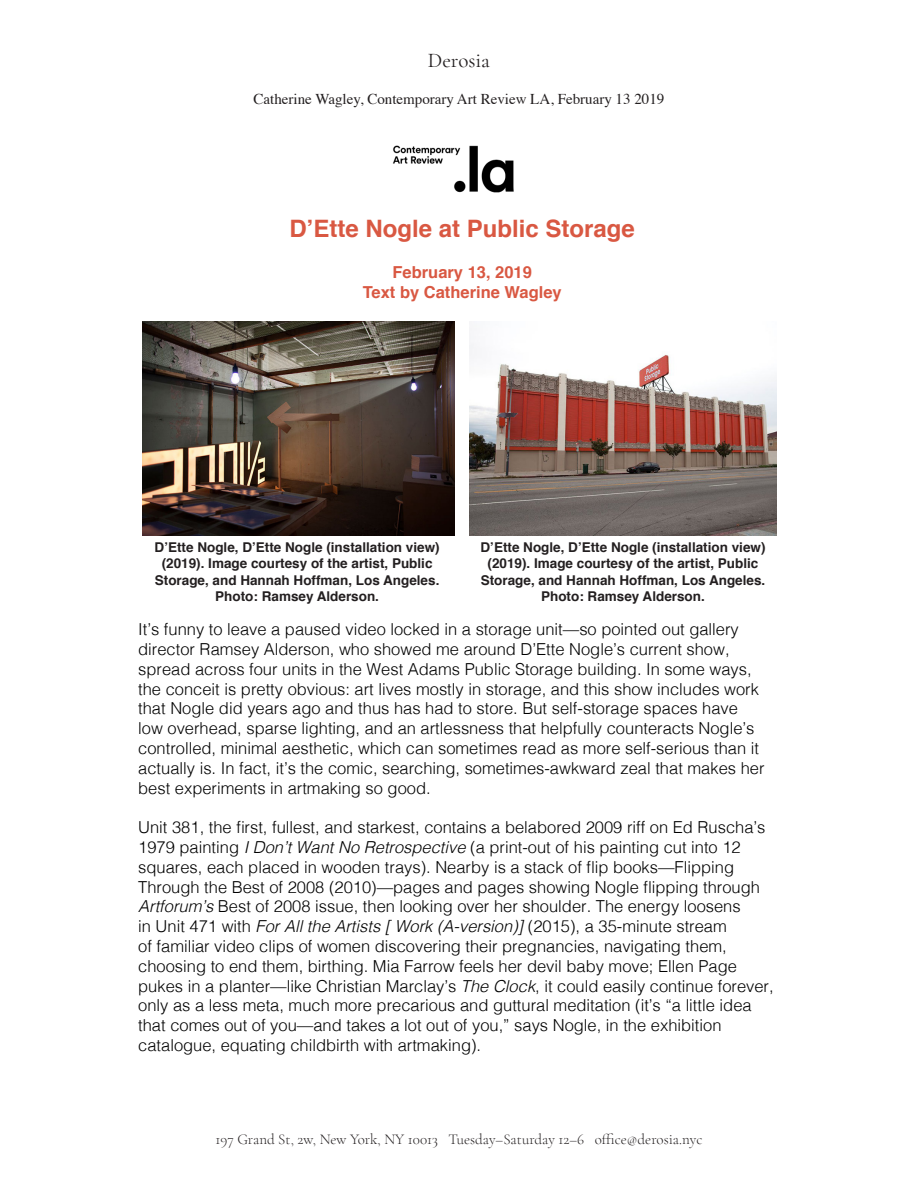
<style>
.page{position:relative;width:918px;height:1188px;background:#fff}
.page>*{position:absolute;margin:0;border:0;box-sizing:border-box;transform-origin:0 0}
.t1{font:700 24px "Helvetica";color:#d95842}
.t2{font:21px "Cormorant Garamond";color:#231f20}
.t3{font:19.5px "Bodega Logotype";color:#231f20}
.t4{font:300 16.5px/19.8px "Helvetica";color:#000}
.t5{font:700 16.5px/19.8px "Helvetica";color:#d95842;text-align:center}
.t6{font:300 15px "Cormorant Garamond";color:#231f20}
.t7{font:300 15px "Helvetica";color:#231f20}
.t8{font:15px "Times";color:#231f20}
.t9{font:700 13.5px/16.2px "Helvetica";color:#231f20;text-align:center}
.s1{font-style:italic}
</style>
<div class="page">
<img style="left:393px;top:145px;width:121px;height:48px">
<img style="left:143px;top:322px;width:312px;height:214px">
<img style="left:470px;top:336px;width:306px;height:200px">
<p class="t3" style="left:428px;top:47px;width:64px">bodeGB</p>
<p class="t7" style="left:235px;top:85px;width:450px">Catherine Wagley, Contemporary Art Review LA, February 13 2019</p>
<p class="t2" style="left:428px;top:48px;width:64px">Derosia</p>
<p class="t8" style="left:254px;top:84px;width:151px">Catherine Wagley, Conte</p>
<p class="t8" style="left:430px;top:84px;width:236px">rary Art Review LA, February 13 2019</p>
<h1 class="t1" style="left:290px;top:209px;width:347px">D’Ette Nogle at Public Storage</h1>
<p class="t5" style="left:363px;top:263px;width:200px">February 13, 2019<br>Text by Catherine Wagley</p>
<p class="t9" style="left:155px;top:540px;width:287px">D’Ette Nogle, D’Ette Nogle (installation view) (2019). Image courtesy of the artist, Public Storage, and Hannah Hoffman, Los Angeles.<br>Photo: Ramsey Alderson.</p>
<p class="t9" style="left:481px;top:540px;width:287px">D’Ette Nogle, D’Ette Nogle (installation view) (2019). Image courtesy of the artist, Public Storage, and Hannah Hoffman, Los Angeles.<br>Photo: Ramsey Alderson.</p>
<p class="t4" style="left:138px;top:618px;width:628px">It’s funny to leave a paused video locked in a storage unit—so pointed out gallery director Ramsey Alderson, who showed me around D’Ette Nogle’s current show, spread across four units in the West Adams Public Storage building. In some ways, the conceit is pretty obvious: art lives mostly in storage, and this show includes work that Nogle did years ago and thus has had to store. But self-storage spaces have low overhead, sparse lighting, and an artlessness that helpfully counteracts Nogle’s controlled, minimal aesthetic, which can sometimes read as more self-serious than it actually is. In fact, it’s the comic, searching, sometimes-awkward zeal that makes her best experiments in artmaking so good.</p>
<p class="t4" style="left:138px;top:816px;width:637px">Unit 381, the first, fullest, and starkest, contains a belabored 2009 riff on Ed Ruscha’s 1979 painting <span class="s1">I Don’t Want No Retrospective</span> (a print-out of his painting cut into 12 squares, each placed in wooden trays). Nearby is a stack of flip books—Flipping Through the Best of 2008 (2010)—pages and pages showing Nogle flipping through <span class="s1">Artforum’s</span> Best of 2008 issue, then looking over her shoulder. The energy loosens<br>in Unit 471 with <span class="s1">For All the Artists [ Work (A-version)]</span> (2015), a 35-minute stream<br>of familiar video clips of women discovering their pregnancies, navigating them, choosing to end them, birthing. Mia Farrow feels her devil baby move; Ellen Page pukes in a planter—like Christian Marclay’s <span class="s1">The Clock</span>, it could easily continue forever, only as a less meta, much more precarious and guttural meditation (it’s “a little idea that comes out of you—and takes a lot out of you,” says Nogle, in the exhibition catalogue, equating childbirth with artmaking).</p>
<p class="t6" style="left:215px;top:1130px;width:489px">197 Grand St, 2w, New York, NY 10013 Tuesday–Saturday 12–6 office@derosia.nyc</p>
</div>
